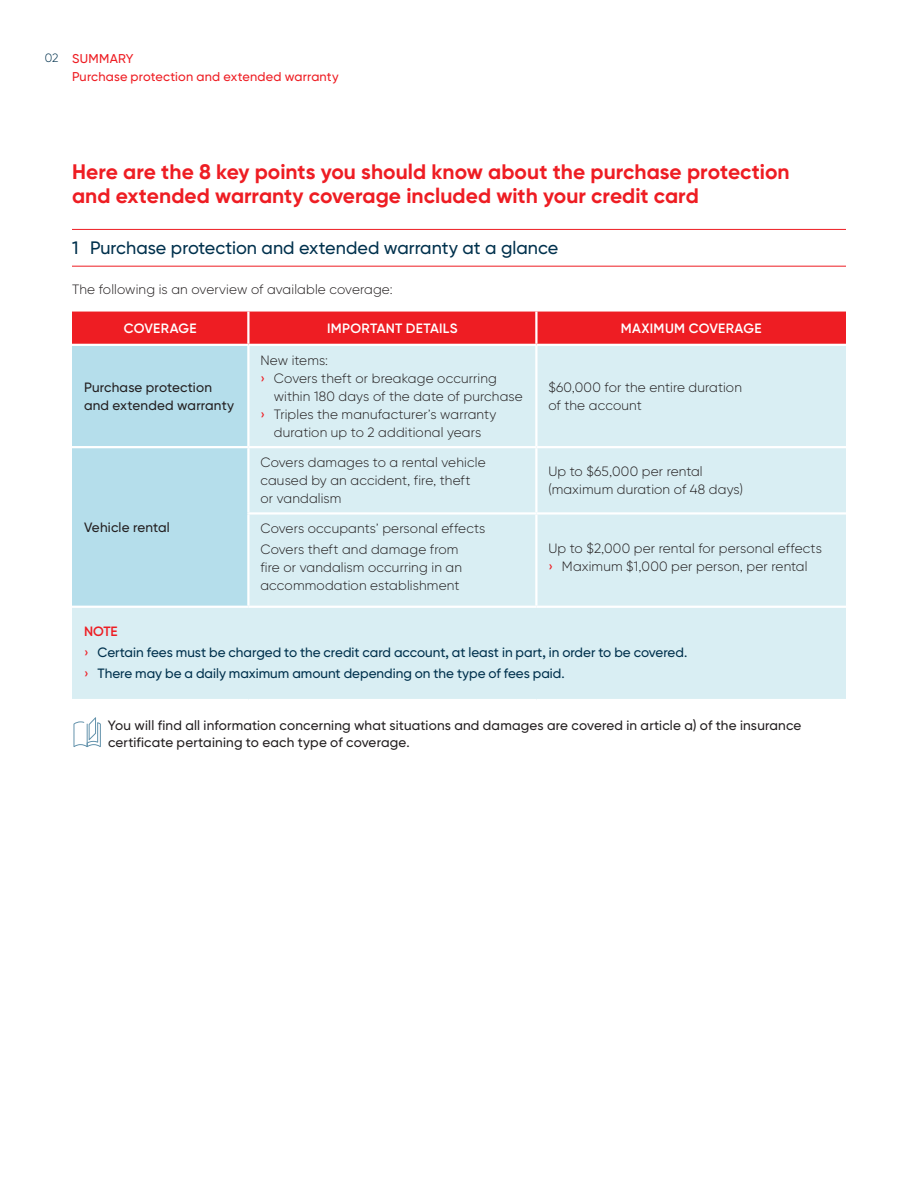
<style>
.page{position:relative;width:918px;height:1188px;background:#fff}
.page>*{position:absolute;margin:0;border:0;box-sizing:border-box;transform-origin:0 0}
.TITRE_NIVEAU_4{font:700 21px/24px "Gilroy BN";color:#ee1d23}
.TITRE_NIVEAU_3{font:500 18px "Gilroy BN";color:#00314d}
.TEXTE_COURANT_CENTRE{font:300 13.5px/18px "Gilroy BN";letter-spacing:.01em;color:#231f20}
.t1{font:500 13.5px "Gilroy BN";color:#00314d}
.TEXTE_COURANT_BN{font:500 13.5px/17.2px "Gilroy BN";letter-spacing:.015em;color:#231f20}
.TEXTE_COURANT_GAUCHE{font:500 13.5px/18px "Gilroy BN";letter-spacing:.015em;color:#231f20}
.TEXTE_COURANT_BN-2{font:300 13.5px "Gilroy BN";letter-spacing:.01em;color:#231f20}
.TEXTE_ENTÊTE_RENVERSÉ_GAUCHE{font:600 13.5px "Gilroy BN";letter-spacing:.02em;color:#fff}
.TEXTE_COURANT_BN-3{font:600 13.5px "Gilroy BN";color:#ee1d23}
.t2{font:500 12.75px/18px "Gilroy BN";letter-spacing:.015em;color:#ee1d23}
.t3{font:300 12px "Gilroy BN";color:#00314d}
.s1{font-weight:500;color:#ee1d23}
.s2{color:#ee1d23}
</style>
<div class="page">
<hr style="left:72px;top:229px;width:774px;height:1px;background:#ee1d23">
<hr style="left:72px;top:266px;width:774px;height:1px;background:#ee1d23">
<div style="left:72px;top:312px;width:774px;height:32px;background:#ee1d23"></div>
<svg style="left:72px;top:346px;width:774px;height:353px;background:#d2ebf1"></svg>
<hr style="left:247px;top:312px;width:3px;height:32px;background:#fff">
<hr style="left:247px;top:346px;width:3px;height:100px;background:#fff">
<hr style="left:72px;top:446px;width:176px;height:2px;background:#fff">
<hr style="left:248px;top:446px;width:288px;height:2px;background:#fff">
<hr style="left:247px;top:448px;width:3px;height:64px;background:#fff">
<hr style="left:536px;top:446px;width:310px;height:2px;background:#fff">
<hr style="left:247px;top:512px;width:289px;height:3px;background:#fff">
<hr style="left:247px;top:515px;width:3px;height:91px;background:#fff">
<hr style="left:536px;top:512px;width:310px;height:3px;background:#fff">
<hr style="left:72px;top:606px;width:176px;height:2px;background:#fff">
<hr style="left:248px;top:606px;width:288px;height:2px;background:#fff">
<hr style="left:536px;top:606px;width:310px;height:2px;background:#fff">
<hr style="left:535px;top:312px;width:3px;height:32px;background:#fff">
<hr style="left:535px;top:346px;width:3px;height:100px;background:#fff">
<hr style="left:535px;top:448px;width:3px;height:64px;background:#fff">
<hr style="left:535px;top:515px;width:3px;height:91px;background:#fff">
<svg style="left:74px;top:717px;width:27px;height:30px"></svg>
<p class="t3" style="left:45px;top:51px;width:15px">02</p>
<p class="t2" style="left:72px;top:49px;width:268px">SUMMARY<br>Purchase protection and extended warranty</p>
<p class="TITRE_NIVEAU_4" style="left:72px;top:159px;width:719px">Here are the 8 key points you should know about the purchase protection and extended warranty coverage included with your credit card</p>
<p class="TITRE_NIVEAU_3" style="left:72px;top:236px;width:488px">1 Purchase protection and extended warranty at a glance</p>
<p class="TEXTE_COURANT_BN-2" style="left:72px;top:281px;width:322px">The following is an overview of available coverage:</p>
<p class="TEXTE_ENTÊTE_RENVERSÉ_GAUCHE" style="left:124px;top:320px;width:74px">COVERAGE</p>
<p class="TEXTE_ENTÊTE_RENVERSÉ_GAUCHE" style="left:327px;top:320px;width:132px">IMPORTANT DETAILS</p>
<p class="TEXTE_ENTÊTE_RENVERSÉ_GAUCHE" style="left:621px;top:320px;width:142px">MAXIMUM COVERAGE</p>
<p class="TEXTE_COURANT_GAUCHE" style="left:84px;top:378px;width:152px">Purchase protection and extended warranty</p>
<p class="TEXTE_COURANT_GAUCHE" style="left:84px;top:518px;width:87px">Vehicle rental</p>
<p class="TEXTE_COURANT_CENTRE" style="left:260px;top:351px;width:69px">New items:</p>
<p class="TEXTE_COURANT_CENTRE" style="left:274px;top:369px;width:250px;text-indent:-14px"><span class="s1">›</span> Covers theft or breakage occurring within 180 days of the date of purchase</p>
<p class="TEXTE_COURANT_CENTRE" style="left:260px;top:405px;width:238px;text-align:center"><span class="s1">›</span> Triples the manufacturer’s warranty duration up to 2 additional years</p>
<p class="TEXTE_COURANT_CENTRE" style="left:548px;top:378px;width:195px">$60,000 for the entire duration of the account</p>
<p class="TEXTE_COURANT_CENTRE" style="left:260px;top:453px;width:227px">Covers damages to a rental vehicle caused by an accident, fire, theft or vandalism</p>
<p class="TEXTE_COURANT_CENTRE" style="left:548px;top:462px;width:196px">Up to $65,000 per rental (maximum duration of 48 days)</p>
<p class="TEXTE_COURANT_CENTRE" style="left:260px;top:519px;width:226px">Covers occupants’ personal effects</p>
<p class="TEXTE_COURANT_CENTRE" style="left:260px;top:540px;width:203px">Covers theft and damage from fire or vandalism occurring in an accommodation establishment</p>
<p class="TEXTE_COURANT_CENTRE" style="left:548px;top:539px;width:275px">Up to $2,000 per rental for personal effects</p>
<p class="TEXTE_COURANT_CENTRE" style="left:548px;top:557px;width:261px"><span class="s1">›</span> Maximum $1,000 per person, per rental</p>
<p class="TEXTE_COURANT_BN-3" style="left:84px;top:622px;width:35px">NOTE</p>
<p class="t1" style="left:84px;top:644px;width:605px"><span class="s2">›</span> Certain fees must be charged to the credit card account, at least in part, in order to be covered.</p>
<p class="t1" style="left:84px;top:665px;width:482px"><span class="s2">›</span> There may be a daily maximum amount depending on the type of fees paid.</p>
<p class="TEXTE_COURANT_BN" style="left:108px;top:716px;width:695px">You will find all information concerning what situations and damages are covered in article a) of the insurance certificate pertaining to each type of coverage.</p>
</div>
